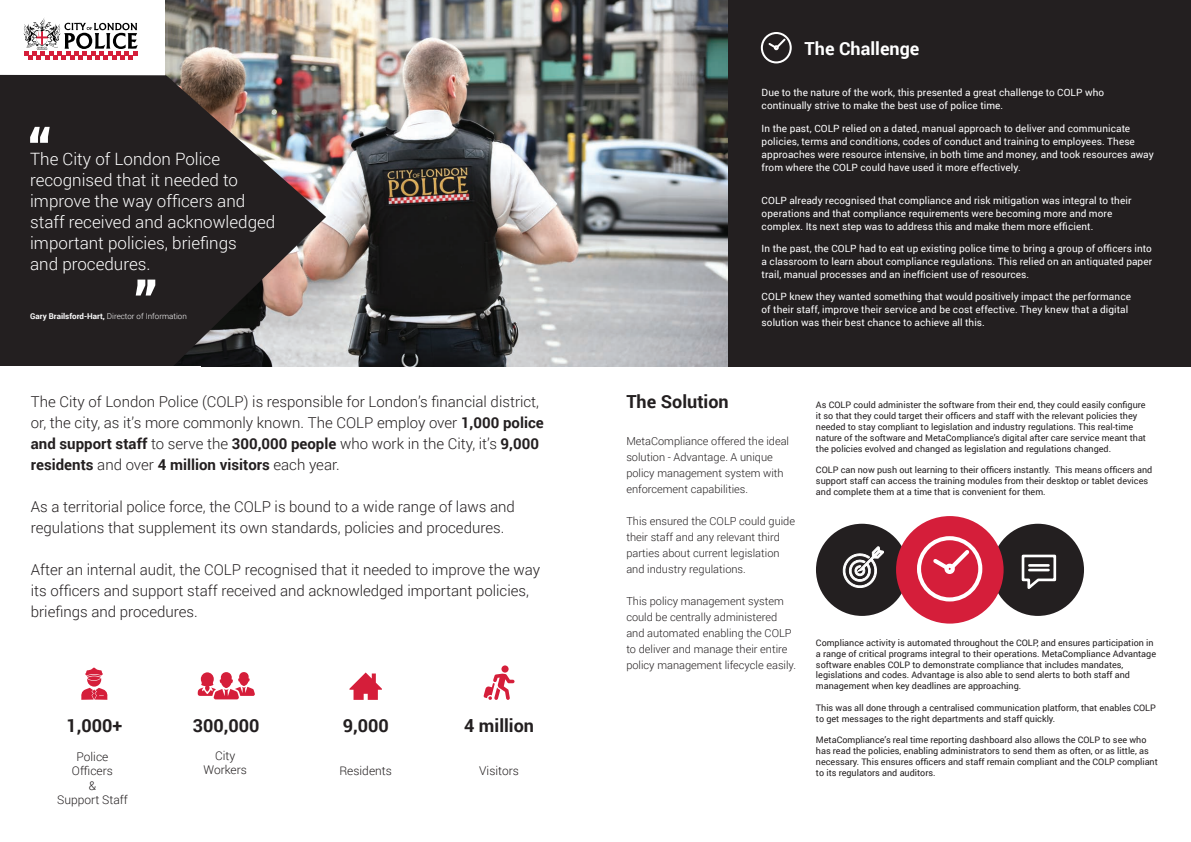
<style>
.page{position:relative;width:1191px;height:842px;background:#fff}
.page>*{position:absolute;margin:0;border:0;box-sizing:border-box;transform-origin:0 0}
.T5___Center{font:700 18px "Roboto";color:#231f20}
.t1{font:700 18px "Roboto";color:#fff}
.t2{font:300 17px/21px "Roboto";color:#fff}
.t3{font:300 15px/21px "Roboto";color:#231f20}
.t4{font:300 12px "Roboto";color:#231f20}
.t5{font:300 11px/16px "Roboto";color:#231f20}
.t6{font:10px/13px "Roboto";letter-spacing:.005em;color:#fff}
.t7{font:9px/10.8px "Roboto";color:#231f20}
.t8{font:300 8px "Roboto";color:#fff}
.s1{font-weight:700}
</style>
<div class="page">
<div style="left:727px;top:0;width:464px;height:367px;background:#231f20"></div>
<div style="left:816px;top:524px;width:92px;height:92px;background:#231f20;border-radius:50%"></div>
<div style="left:991px;top:524px;width:93px;height:92px;background:#231f20;border-radius:50%"></div>
<div style="left:896px;top:516px;width:107px;height:108px;background:#d51e3a;border-radius:50%"></div>
<img style="left:165px;top:0;width:562px;height:367px">
<svg style="left:0;top:75px;width:326px;height:292px;background:#3e3737"></svg>
<svg style="left:30px;top:127px;width:20px;height:16px"></svg>
<svg style="left:136px;top:280px;width:19px;height:15px"></svg>
<svg style="left:81px;top:668px;width:27px;height:32px"></svg>
<svg style="left:198px;top:672px;width:57px;height:27px"></svg>
<svg style="left:349px;top:672px;width:33px;height:28px"></svg>
<svg style="left:483px;top:665px;width:31px;height:35px"></svg>
<svg style="left:24px;top:18px;width:114px;height:41px"></svg>
<svg style="left:842px;top:546px;width:42px;height:42px"></svg>
<svg style="left:917px;top:536px;width:66px;height:66px"></svg>
<div style="left:944px;top:564px;width:10px;height:10px;border:4px solid #fff;border-radius:50%"></div>
<svg style="left:1021px;top:554px;width:36px;height:35px"></svg>
<svg style="left:760px;top:32px;width:32px;height:32px"></svg>
<p class="t2" style="left:30px;top:148px;width:192px">The City of London Police</p>
<p class="t2" style="left:30px;top:169px;width:209px">recognised that it needed to</p>
<p class="t2" style="left:30px;top:190px;width:217px">improve the way officers and</p>
<p class="t2" style="left:30px;top:211px;width:247px">staff received and acknowledged important policies, briefings</p>
<p class="t2" style="left:30px;top:253px;width:122px">and procedures.</p>
<p class="t8" style="left:30px;top:311px;width:158px"><span class="s1">Gary Brailsford-Hart,</span> Director of Information</p>
<p class="t3" style="left:31px;top:390px;width:514px">The City of London Police (COLP) is responsible for London’s financial district, or, the city, as it’s more commonly known. The COLP employ over <span class="s1">1,000 police and support staff</span> to serve the <span class="s1">300,000 people</span> who work in the City, it’s <span class="s1">9,000 residents</span> and over <span class="s1">4 million visitors</span> each year.</p>
<p class="t3" style="left:31px;top:495px;width:485px">As a territorial police force, the COLP is bound to a wide range of laws and regulations that supplement its own standards, policies and procedures.</p>
<p class="t3" style="left:31px;top:558px;width:511px">After an internal audit, the COLP recognised that it needed to improve the way its officers and support staff received and acknowledged important policies, briefings and procedures.</p>
<p class="T5___Center" style="left:66px;top:713px;width:57px">1,000+</p>
<p class="T5___Center" style="left:193px;top:713px;width:68px">300,000</p>
<p class="T5___Center" style="left:343px;top:713px;width:47px">9,000</p>
<p class="T5___Center" style="left:464px;top:713px;width:71px">4 million</p>
<p class="t4" style="left:77px;top:748px;width:33px">Police</p>
<p class="t4" style="left:72px;top:763px;width:43px">Officers</p>
<p class="t4" style="left:89px;top:777px;width:9px">&amp;</p>
<p class="t4" style="left:57px;top:791px;width:72px">Support Staff</p>
<p class="t4" style="left:215px;top:747px;width:22px">City</p>
<p class="t4" style="left:203px;top:762px;width:45px">Workers</p>
<p class="t4" style="left:339px;top:762px;width:54px">Residents</p>
<p class="t4" style="left:479px;top:762px;width:41px">Visitors</p>
<p class="t1" style="left:804px;top:36px;width:116px">The Challenge</p>
<p class="t6" style="left:761px;top:86px;width:344px">Due to the nature of the work, this presented a great challenge to COLP who continually strive to make the best use of police time.</p>
<p class="t6" style="left:761px;top:122px;width:393px">In the past, COLP relied on a dated, manual approach to deliver and communicate policies, terms and conditions, codes of conduct and training to employees. These approaches were resource intensive, in both time and money, and took resources away from where the COLP could have used it more effectively.</p>
<p class="t6" style="left:761px;top:194px;width:371px">COLP already recognised that compliance and risk mitigation was integral to their operations and that compliance requirements were becoming more and more complex. Its next step was to address this and make them more efficient.</p>
<p class="t6" style="left:761px;top:242px;width:392px;text-align:justify">In the past, the COLP had to eat up existing police time to bring a group of officers into a classroom to learn about compliance regulations. This relied on an antiquated paper trail, manual processes and an inefficient use of resources.</p>
<p class="t6" style="left:761px;top:290px;width:371px">COLP knew they wanted something that would positively impact the performance of their staff, improve their service and be cost effective. They knew that a digital solution was their best chance to achieve all this.</p>
<p class="T5___Center" style="left:626px;top:389px;width:104px">The Solution</p>
<p class="t5" style="left:626px;top:432px;width:164px">MetaCompliance offered the ideal solution - Advantage. A unique policy management system with enforcement capabilities.</p>
<p class="t5" style="left:626px;top:512px;width:170px">This ensured the COLP could guide their staff and any relevant third parties about current legislation and industry regulations.</p>
<p class="t5" style="left:626px;top:592px;width:171px">This policy management system could be centrally administered and automated enabling the COLP to deliver and manage their entire policy management lifecycle easily.</p>
<p class="t7" style="left:816px;top:399px;width:331px">As COLP could administer the software from their end, they could easily configure it so that they could target their officers and staff with the relevant policies they needed to stay compliant to legislation and industry regulations. This real-time nature of the software and MetaCompliance’s digital after care service meant that the policies evolved and changed as legislation and regulations changed.</p>
<p class="t7" style="left:816px;top:464px;width:338px">COLP can now push out learning to their officers instantly. This means officers and support staff can access the training modules from their desktop or tablet devices and complete them at a time that is convenient for them.</p>
<p class="t7" style="left:816px;top:637px;width:342px">Compliance activity is automated throughout the COLP, and ensures participation in a range of critical programs integral to their operations. MetaCompliance Advantage software enables COLP to demonstrate compliance that includes mandates, legislations and codes. Advantage is also able to send alerts to both staff and management when key deadlines are approaching.</p>
<p class="t7" style="left:816px;top:702px;width:341px">This was all done through a centralised communication platform, that enables COLP to get messages to the right departments and staff quickly.</p>
<p class="t7" style="left:816px;top:734px;width:343px">MetaCompliance’s real time reporting dashboard also allows the COLP to see who has read the policies, enabling administrators to send them as often, or as little, as necessary. This ensures officers and staff remain compliant and the COLP compliant to its regulators and auditors.</p>
</div>
